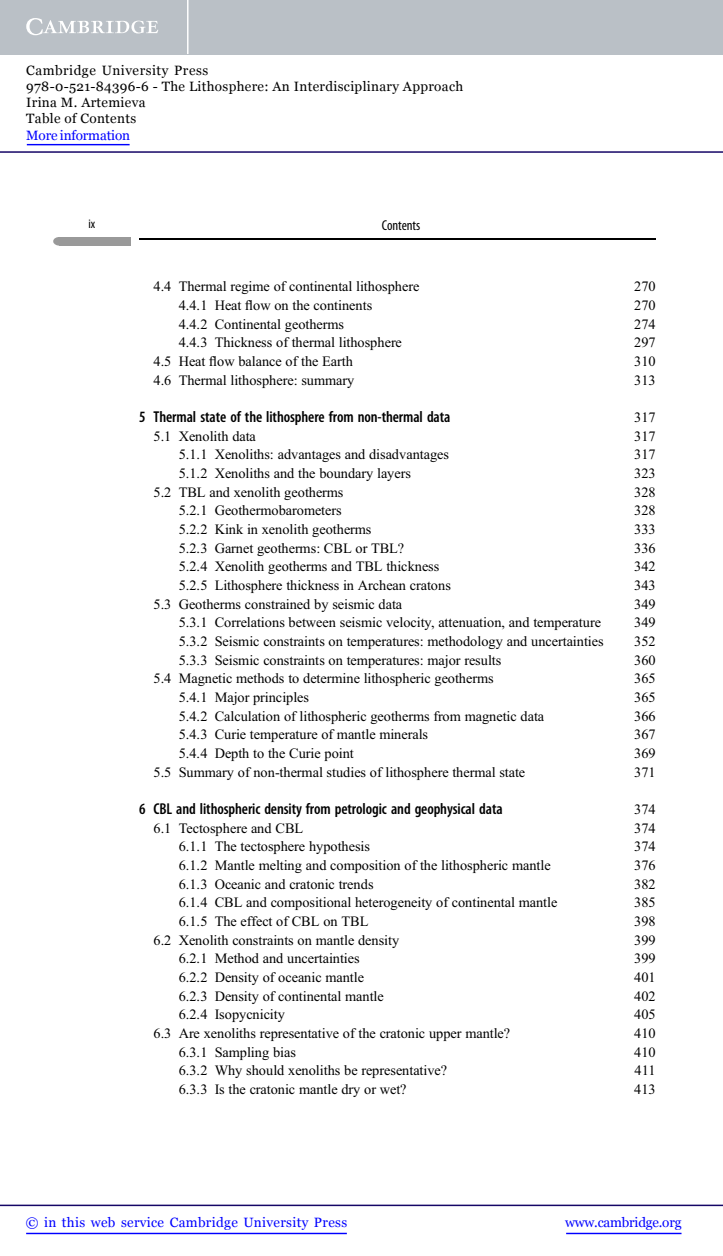
<style>
.page{position:relative;width:723px;height:1256px;background:#fff}
.page>*{position:absolute;margin:0;border:0;box-sizing:border-box;transform-origin:0 0}
.t1{font:15.75px "Adv OT2 cc 9 fb 2 c";color:#000}
.t2{font:14.4px "Adv TT5843 c 571";color:#000}
.t3{font:14.4px "Adv O Td 67905 e 7";color:#000}
.t4{font:13.5px/16.2px "Georgia";letter-spacing:.025em;color:#000}
.t5{font:13.5px "Georgia";letter-spacing:.025em;color:#00f}
.t6{font:13.5px "Georgia";letter-spacing:-.015em;color:#00f}
.t7{font:13.5px "Georgia";letter-spacing:-.01em;color:#00f}
.t8{font:12.9px "Adv O Td 67905 e 7";color:#000}
.s1{font-family:"Adv TT5843 c 571+fb"}
</style>
<div class="page">
<div style="left:59px;top:237px;width:72px;height:8px;background:#999"></div>
<svg style="left:53px;top:237px;width:6px;height:9px"></svg>
<hr style="left:139px;top:238px;width:517px;height:2px;background:#000">
<hr style="left:566px;top:1232px;width:116px;height:1px;background:#00f">
<hr style="left:0;top:1204px;width:723px;height:1px;background:#150666">
<hr style="left:26px;top:1232px;width:321px;height:1px;background:#00f">
<div style="left:0;top:0;width:723px;height:54px;background:#bac0c6"></div>
<svg style="left:26px;top:18px;width:132px;height:17px"></svg>
<hr style="left:187px;top:0;width:2px;height:54px;background:#fff">
<hr style="left:0;top:151px;width:723px;height:2px;background:#150666">
<hr style="left:27px;top:144px;width:103px;height:1px;background:#00f">
<p class="t4" style="left:26px;top:62px;width:439px">Cambridge University Press<br>978-0-521-84396-6 - The Lithosphere: An Interdisciplinary Approach Irina M. Artemieva<br>Table of Contents</p>
<p class="t7" style="left:26px;top:127px;width:105px">More information</p>
<p class="t8" style="left:89px;top:219px;width:8px">ix</p>
<p class="t3" style="left:382px;top:220px;width:40px">Contents</p>
<p class="t2" style="left:154px;top:281px;width:267px">4.4 Thermal regime of continental lithosphere</p>
<p class="t2" style="left:634px;top:281px;width:23px">270</p>
<p class="t2" style="left:179px;top:300px;width:195px">4.4.1 Heat <span class="s1">fl</span>ow on the continents</p>
<p class="t2" style="left:634px;top:300px;width:23px">270</p>
<p class="t2" style="left:179px;top:318px;width:167px">4.4.2 Continental geotherms</p>
<p class="t2" style="left:634px;top:318px;width:23px">274</p>
<p class="t2" style="left:179px;top:337px;width:225px">4.4.3 Thickness of thermal lithosphere</p>
<p class="t2" style="left:634px;top:337px;width:23px">297</p>
<p class="t2" style="left:154px;top:356px;width:201px">4.5 Heat <span class="s1">fl</span>ow balance of the Earth</p>
<p class="t2" style="left:634px;top:356px;width:23px">310</p>
<p class="t2" style="left:154px;top:375px;width:202px">4.6 Thermal lithosphere: summary</p>
<p class="t2" style="left:634px;top:375px;width:23px">313</p>
<p class="t1" style="left:139px;top:411px;width:313px">5 Thermal state of the lithosphere from non-thermal data</p>
<p class="t2" style="left:634px;top:412px;width:23px">317</p>
<p class="t2" style="left:154px;top:430px;width:104px">5.1 Xenolith data</p>
<p class="t2" style="left:634px;top:430px;width:23px">317</p>
<p class="t2" style="left:179px;top:449px;width:272px">5.1.1 Xenoliths: advantages and disadvantages</p>
<p class="t2" style="left:634px;top:449px;width:23px">317</p>
<p class="t2" style="left:179px;top:468px;width:234px">5.1.2 Xenoliths and the boundary layers</p>
<p class="t2" style="left:634px;top:468px;width:23px">323</p>
<p class="t2" style="left:154px;top:486px;width:191px">5.2 TBL and xenolith geotherms</p>
<p class="t2" style="left:634px;top:486px;width:23px">328</p>
<p class="t2" style="left:179px;top:505px;width:165px">5.2.1 Geothermobarometers</p>
<p class="t2" style="left:634px;top:505px;width:23px">328</p>
<p class="t2" style="left:179px;top:524px;width:194px">5.2.2 Kink in xenolith geotherms</p>
<p class="t2" style="left:634px;top:524px;width:23px">333</p>
<p class="t2" style="left:179px;top:542px;width:227px">5.2.3 Garnet geotherms: CBL or TBL?</p>
<p class="t2" style="left:634px;top:542px;width:23px">336</p>
<p class="t2" style="left:179px;top:561px;width:262px">5.2.4 Xenolith geotherms and TBL thickness</p>
<p class="t2" style="left:634px;top:561px;width:23px">342</p>
<p class="t2" style="left:179px;top:580px;width:274px">5.2.5 Lithosphere thickness in Archean cratons</p>
<p class="t2" style="left:634px;top:580px;width:23px">343</p>
<p class="t2" style="left:154px;top:598px;width:250px">5.3 Geotherms constrained by seismic data</p>
<p class="t2" style="left:634px;top:598px;width:23px">349</p>
<p class="t2" style="left:179px;top:617px;width:424px">5.3.1 Correlations between seismic velocity, attenuation, and temperature</p>
<p class="t2" style="left:634px;top:617px;width:23px">349</p>
<p class="t2" style="left:179px;top:636px;width:426px">5.3.2 Seismic constraints on temperatures: methodology and uncertainties</p>
<p class="t2" style="left:634px;top:636px;width:23px">352</p>
<p class="t2" style="left:179px;top:654px;width:324px">5.3.3 Seismic constraints on temperatures: major results</p>
<p class="t2" style="left:634px;top:654px;width:23px">360</p>
<p class="t2" style="left:154px;top:673px;width:342px">5.4 Magnetic methods to determine lithospheric geotherms</p>
<p class="t2" style="left:634px;top:673px;width:23px">365</p>
<p class="t2" style="left:179px;top:691px;width:132px">5.4.1 Major principles</p>
<p class="t2" style="left:634px;top:691px;width:23px">365</p>
<p class="t2" style="left:179px;top:710px;width:367px">5.4.2 Calculation of lithospheric geotherms from magnetic data</p>
<p class="t2" style="left:634px;top:710px;width:23px">366</p>
<p class="t2" style="left:179px;top:729px;width:251px">5.4.3 Curie temperature of mantle minerals</p>
<p class="t2" style="left:634px;top:729px;width:23px">367</p>
<p class="t2" style="left:179px;top:747px;width:177px">5.4.4 Depth to the Curie point</p>
<p class="t2" style="left:634px;top:747px;width:23px">369</p>
<p class="t2" style="left:154px;top:766px;width:373px">5.5 Summary of non-thermal studies of lithosphere thermal state</p>
<p class="t2" style="left:634px;top:766px;width:23px">371</p>
<p class="t1" style="left:139px;top:803px;width:365px">6 CBL and lithospheric density from petrologic and geophysical data</p>
<p class="t2" style="left:634px;top:803px;width:23px">374</p>
<p class="t2" style="left:154px;top:822px;width:151px">6.1 Tectosphere and CBL</p>
<p class="t2" style="left:634px;top:822px;width:23px">374</p>
<p class="t2" style="left:179px;top:841px;width:193px">6.1.1 The tectosphere hypothesis</p>
<p class="t2" style="left:634px;top:841px;width:23px">374</p>
<p class="t2" style="left:179px;top:859px;width:373px">6.1.2 Mantle melting and composition of the lithospheric mantle</p>
<p class="t2" style="left:634px;top:859px;width:23px">376</p>
<p class="t2" style="left:179px;top:878px;width:196px">6.1.3 Oceanic and cratonic trends</p>
<p class="t2" style="left:634px;top:878px;width:23px">382</p>
<p class="t2" style="left:179px;top:897px;width:380px">6.1.4 CBL and compositional heterogeneity of continental mantle</p>
<p class="t2" style="left:634px;top:897px;width:23px">385</p>
<p class="t2" style="left:179px;top:915px;width:191px">6.1.5 The effect of CBL on TBL</p>
<p class="t2" style="left:634px;top:915px;width:23px">398</p>
<p class="t2" style="left:154px;top:934px;width:247px">6.2 Xenolith constraints on mantle density</p>
<p class="t2" style="left:634px;top:934px;width:23px">399</p>
<p class="t2" style="left:179px;top:953px;width:182px">6.2.1 Method and uncertainties</p>
<p class="t2" style="left:634px;top:953px;width:23px">399</p>
<p class="t2" style="left:179px;top:971px;width:187px">6.2.2 Density of oceanic mantle</p>
<p class="t2" style="left:634px;top:971px;width:23px">401</p>
<p class="t2" style="left:179px;top:990px;width:207px">6.2.3 Density of continental mantle</p>
<p class="t2" style="left:634px;top:990px;width:23px">402</p>
<p class="t2" style="left:179px;top:1009px;width:108px">6.2.4 Isopycnicity</p>
<p class="t2" style="left:634px;top:1009px;width:23px">405</p>
<p class="t2" style="left:154px;top:1027px;width:358px">6.3 Are xenoliths representative of the cratonic upper mantle?</p>
<p class="t2" style="left:634px;top:1027px;width:23px">410</p>
<p class="t2" style="left:179px;top:1046px;width:119px">6.3.1 Sampling bias</p>
<p class="t2" style="left:634px;top:1046px;width:23px">410</p>
<p class="t2" style="left:179px;top:1064px;width:270px">6.3.2 Why should xenoliths be representative?</p>
<p class="t2" style="left:635px;top:1064px;width:23px">411</p>
<p class="t2" style="left:179px;top:1083px;width:229px">6.3.3 Is the cratonic mantle dry or wet?</p>
<p class="t2" style="left:634px;top:1083px;width:23px">413</p>
<p class="t5" style="left:26px;top:1214px;width:323px">© in this web service Cambridge University Press</p>
<p class="t6" style="left:565px;top:1214px;width:118px">www.cambridge.org</p>
</div>
